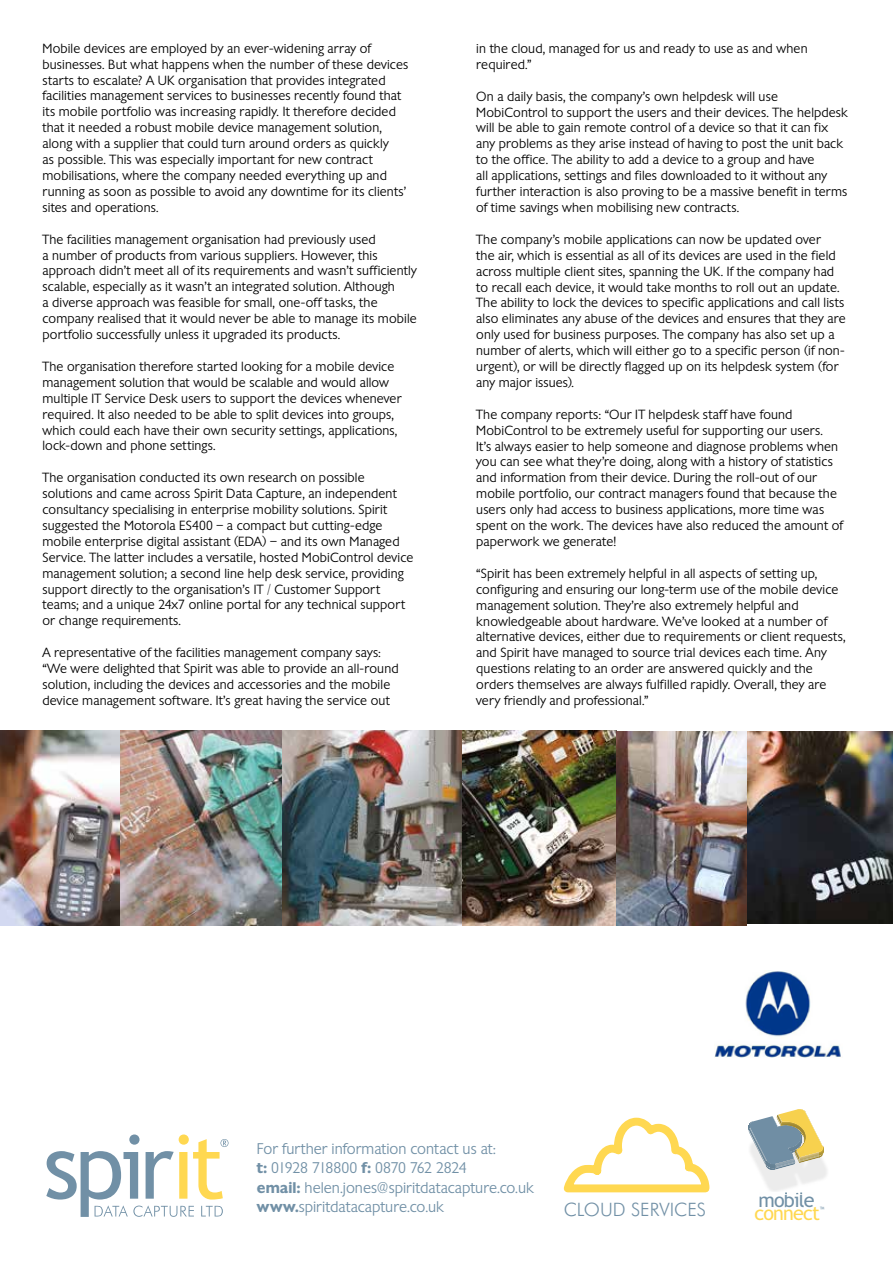
<style>
.page{position:relative;width:893px;height:1263px;background:#fff}
.page>*{position:absolute;margin:0;border:0;box-sizing:border-box;transform-origin:0 0}
.t1{font:19.8px "Trebuchet MS";letter-spacing:-.04em;color:#ffd851}
.t2{font:19.8px "Trebuchet MS";letter-spacing:-.04em;color:#7190a6}
.t3{font:300 18.45px "Futura BT";color:#7190a6}
.t4{font:300 15px/19.5px "Chantilly";color:#7190a6}
.t5{font:300 12.9px/15.9px "Chantilly";letter-spacing:.01em;color:#000}
.t6{font:7.35px "Trebuchet MS";color:#7190a6}
.s1{font-weight:600}
</style>
<div class="page">
<svg style="left:46px;top:1134px;width:183px;height:83px"></svg>
<svg style="left:785px;top:1192px;width:17px;height:2px"></svg>
<svg style="left:748px;top:1109px;width:76px;height:61px"></svg>
<img style="left:0;top:730px;width:451px;height:195px">
<img style="left:451px;top:730px;width:442px;height:195px">
<svg style="left:564px;top:1118px;width:145px;height:74px"></svg>
<img style="left:714px;top:971px;width:127px;height:86px">
<p class="t5" style="left:43px;top:40px;width:367px">Mobile devices are employed by an ever-widening array of businesses. But what happens when the number of these devices starts to escalate? A UK organisation that provides integrated facilities management services to businesses recently found that its mobile portfolio was increasing rapidly. It therefore decided that it needed a robust mobile device management solution, along with a supplier that could turn around orders as quickly<br>as possible. This was especially important for new contract mobilisations, where the company needed everything up and running as soon as possible to avoid any downtime for its clients’ sites and operations.</p>
<p class="t5" style="left:43px;top:231px;width:376px">The facilities management organisation had previously used<br>a number of products from various suppliers. However, this approach didn’t meet all of its requirements and wasn’t sufficiently scalable, especially as it wasn’t an integrated solution. Although<br>a diverse approach was feasible for small, one-off tasks, the company realised that it would never be able to manage its mobile portfolio successfully unless it upgraded its products.</p>
<p class="t5" style="left:43px;top:358px;width:361px">The organisation therefore started looking for a mobile device management solution that would be scalable and would allow multiple IT Service Desk users to support the devices whenever required. It also needed to be able to split devices into groups, which could each have their own security settings, applications, lock-down and phone settings.</p>
<p class="t5" style="left:43px;top:470px;width:372px">The organisation conducted its own research on possible solutions and came across Spirit Data Capture, an independent consultancy specialising in enterprise mobility solutions. Spirit suggested the Motorola ES400 – a compact but cutting-edge mobile enterprise digital assistant (EDA) – and its own Managed Service. The latter includes a versatile, hosted MobiControl device management solution; a second line help desk service, providing support directly to the organisation’s IT / Customer Support teams; and a unique 24x7 online portal for any technical support or change requirements.</p>
<p class="t5" style="left:43px;top:645px;width:358px">A representative of the facilities management company says: “We were delighted that Spirit was able to provide an all-round solution, including the devices and accessories and the mobile device management software. It’s great having the service out</p>
<p class="t5" style="left:476px;top:40px;width:333px">in the cloud, managed for us and ready to use as and when required.”</p>
<p class="t5" style="left:476px;top:88px;width:373px">On a daily basis, the company’s own helpdesk will use MobiControl to support the users and their devices. The helpdesk will be able to gain remote control of a device so that it can fix any problems as they arise instead of having to post the unit back to the office. The ability to add a device to a group and have<br>all applications, settings and files downloaded to it without any further interaction is also proving to be a massive benefit in terms of time savings when mobilising new contracts.</p>
<p class="t5" style="left:476px;top:231px;width:371px">The company’s mobile applications can now be updated over<br>the air, which is essential as all of its devices are used in the field across multiple client sites, spanning the UK. If the company had to recall each device, it would take months to roll out an update.<br>The ability to lock the devices to specific applications and call lists also eliminates any abuse of the devices and ensures that they are only used for business purposes. The company has also set up a number of alerts, which will either go to a specific person (if non&shy;urgent), or will be directly flagged up on its helpdesk system (for any major issues).</p>
<p class="t5" style="left:476px;top:406px;width:368px">The company reports: “Our IT helpdesk staff have found MobiControl to be extremely useful for supporting our users.<br>It’s always easier to help someone and diagnose problems when you can see what they’re doing, along with a history of statistics and information from their device. During the roll-out of our mobile portfolio, our contract managers found that because the users only had access to business applications, more time was spent on the work. The devices have also reduced the amount of paperwork we generate!</p>
<p class="t5" style="left:476px;top:565px;width:371px">“Spirit has been extremely helpful in all aspects of setting up, configuring and ensuring our long-term use of the mobile device management solution. They’re also extremely helpful and knowledgeable about hardware. We’ve looked at a number of alternative devices, either due to requirements or client requests, and Spirit have managed to source trial devices each time. Any questions relating to an order are answered quickly and the orders themselves are always fulfilled rapidly. Overall, they are very friendly and professional.”</p>
<p class="t4" style="left:257px;top:1138px;width:278px">For further information contact us at:<br><span class="s1">t:</span> 01928 718800 <span class="s1">f:</span> 0870 762 2824<br><span class="s1">email:</span> helen.jones@spiritdatacapture.co.uk <span class="s1">www.</span>spiritdatacapture.co.uk</p>
<h1 class="t2" style="left:758px;top:1188px;width:58px">mobile</h1>
<h1 class="t1" style="left:754px;top:1201px;width:67px">connect</h1>
<h2 class="t3" style="left:564px;top:1198px;width:144px">CLOUD SERVICES</h2>
<p class="t6" style="left:820px;top:1205px;width:6px">™</p>
</div>
